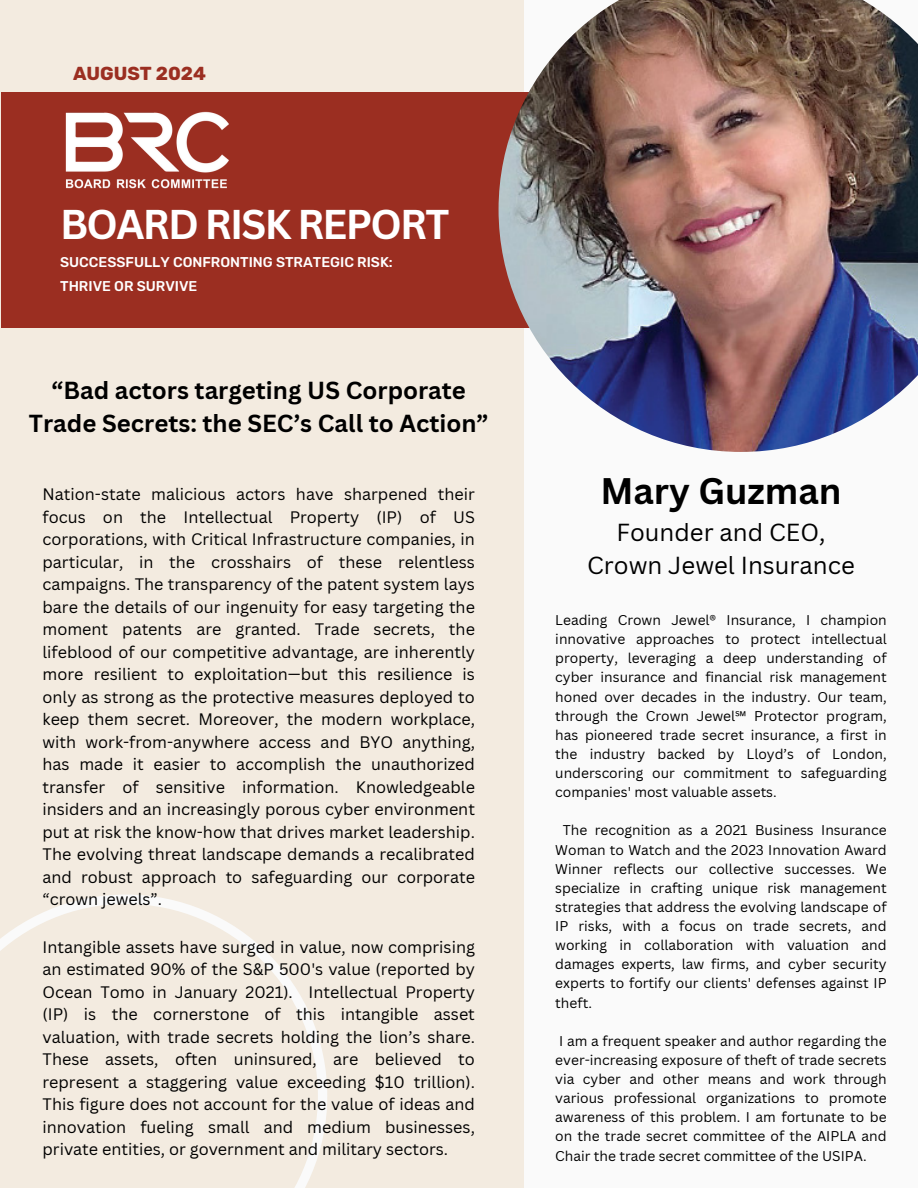
<style>
.page{position:relative;width:918px;height:1188px;background:#f3ebe0}
.page>*{position:absolute;margin:0;border:0;box-sizing:border-box;transform-origin:0 0}
.t1{font:700 40.5px "Canva Sans";letter-spacing:-.045em;color:#fff}
.t2{font:700 36px "Canva Sans";color:#000}
.t3{font:700 24px/32.7px "Canva Sans";color:#000;text-align:center}
.t4{font:24px/32.7px "Canva Sans";color:#000;text-align:center}
.t5{font:700 18.75px "Rubik";color:#9b2e21}
.t6{font:16.2px/22.5px "Canva Sans";color:#000;text-align:justify}
.t7{font:500 14.1px/23.7px "Rubik";color:#fff}
.t8{font:13.8px/19.2px "Canva Sans";color:#000;text-align:justify}
</style>
<div class="page">
<div style="left:524px;top:0;width:394px;height:1188px;background:#fafafa"></div>
<svg style="left:0;top:897px;width:325px;height:291px"></svg>
<div style="left:2px;top:92px;width:916px;height:235px;background:#9b2e21"></div>
<img style="left:65px;top:111px;width:164px;height:78px">
<img style="left:499px;top:0;width:419px;height:452px">
<h3 class="t5" style="left:73px;top:62px;width:135px">AUGUST 2024</h3>
<p class="t1" style="left:60px;top:196px;width:391px">BOARD RISK REPORT</p>
<p class="t7" style="left:60px;top:251px;width:334px">SUCCESSFULLY CONFRONTING STRATEGIC RISK:<br>THRIVE OR SURVIVE</p>
<p class="t3" style="left:29px;top:373px;width:461px">“Bad actors targeting US Corporate<br>Trade Secrets: the SEC’s Call to Action”</p>
<p class="t6" style="left:43px;top:483px;width:434px">Nation-state malicious actors have sharpened their focus on the Intellectual Property (IP) of US corporations, with Critical Infrastructure companies, in particular, in the crosshairs of these relentless campaigns. The transparency of the patent system lays bare the details of our ingenuity for easy targeting the moment patents are granted. Trade secrets, the lifeblood of our competitive advantage, are inherently more resilient to exploitation—but this resilience is only as strong as the protective measures deployed to keep them secret. Moreover, the modern workplace, with work-from-anywhere access and BYO anything, has made it easier to accomplish the unauthorized transfer of sensitive information. Knowledgeable insiders and an increasingly porous cyber environment put at risk the know-how that drives market leadership.<br>The evolving threat landscape demands a recalibrated and robust approach to safeguarding our corporate “crown jewels”.</p>
<h4 class="t2" style="left:600px;top:466px;width:243px">Mary Guzman</h4>
<h4 class="t4" style="left:587px;top:515px;width:269px">Founder and CEO,<br>Crown Jewel Insurance</h4>
<h6 class="t8" style="left:555px;top:610px;width:333px">Leading Crown Jewel® Insurance, I champion innovative approaches to protect intellectual property, leveraging a deep understanding of cyber insurance and financial risk management honed over decades in the industry. Our team, through the Crown Jewel℠ Protector program, has pioneered trade secret insurance, a first in the industry backed by Lloyd’s of London, underscoring our commitment to safeguarding companies' most valuable assets.</h6>
<h2 class="t8" style="left:555px;top:821px;width:333px;text-indent:7px">The recognition as a 2021 Business Insurance Woman to Watch and the 2023 Innovation Award Winner reflects our collective successes. We specialize in crafting unique risk management strategies that address the evolving landscape of IP risks, with a focus on trade secrets, and working in collaboration with valuation and damages experts, law firms, and cyber security experts to fortify our clients' defenses against IP theft.</h2>
<h5 class="t8" style="left:555px;top:1031px;width:333px">I am a frequent speaker and author regarding the ever-increasing exposure of theft of trade secrets via cyber and other means and work through various professional organizations to promote awareness of this problem. I am fortunate to be on the trade secret committee of the AIPLA and Chair the trade secret committee of the USIPA.</h5>
<h1 class="t6" style="left:43px;top:935px;width:434px">Intangible assets have surged in value, now comprising an estimated 90% of the S&amp;P 500's value (reported by Ocean Tomo in January 2021). Intellectual Property (IP) is the cornerstone of this intangible asset valuation, with trade secrets holding the lion’s share.<br>These assets, often uninsured, are believed to represent a staggering value exceeding $10 trillion).<br>This figure does not account for the value of ideas and innovation fueling small and medium businesses, private entities, or government and military sectors.</h1>
</div>
